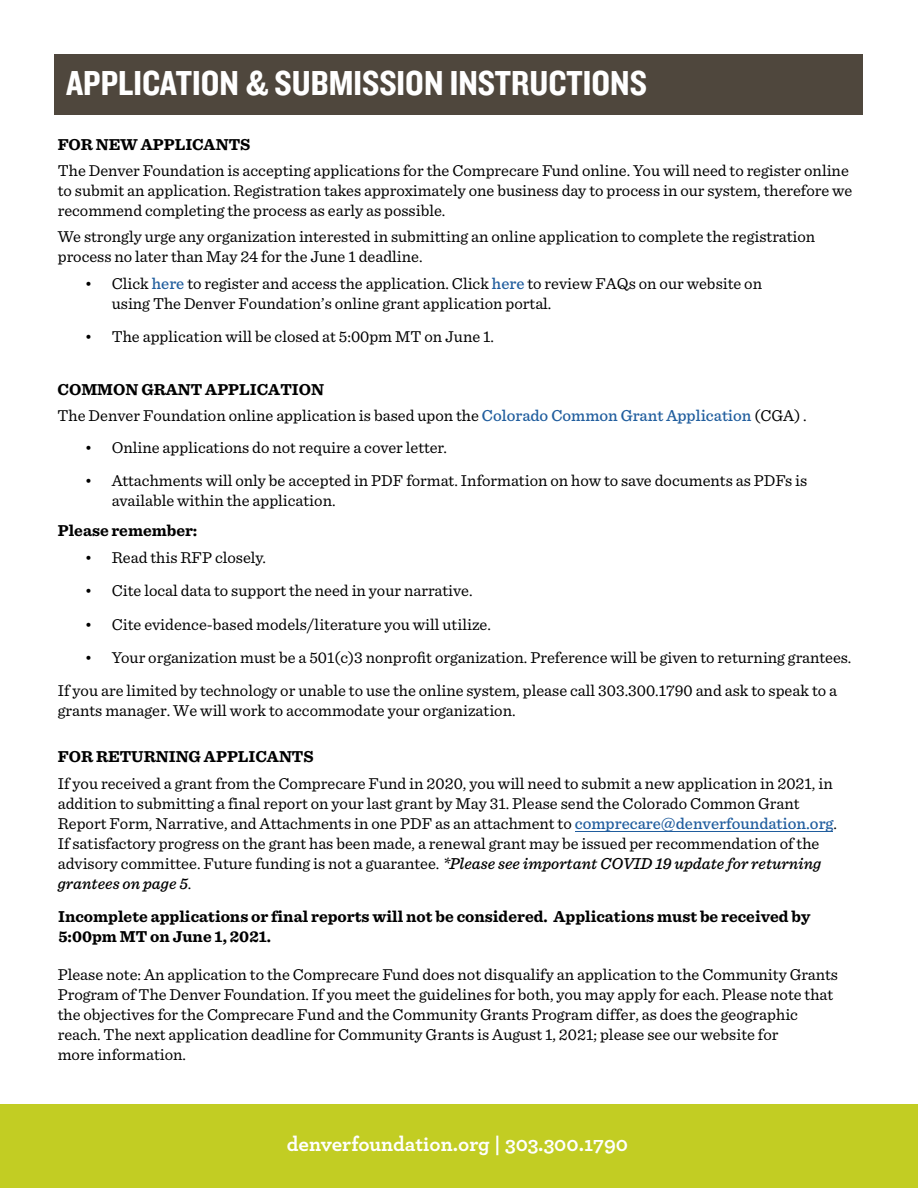
<style>
.page{position:relative;width:918px;height:1188px;background:#fff}
.page>*{position:absolute;margin:0;border:0;box-sizing:border-box;transform-origin:0 0}
.t1{font:36px "Knockout 50 Welterweight";color:#fff}
.t2{font:700 21px "Archer";color:#fff}
.t3{font:16.5px/19.8px "Sentinel";color:#000}
.t4{font:700 16.5px/19.8px "Sentinel";color:#000}
.s1{font-weight:500;color:#215e9e}
.s2{font-weight:500;color:#205d9e}
.s3{font-weight:700}
.s4{font-weight:500;font-style:italic}
</style>
<div class="page">
<hr style="left:575px;top:831px;width:258px;height:1px;background:#205d9e">
<div style="left:54px;top:54px;width:808px;height:60px;background:#4f473d"></div>
<div style="left:0;top:1105px;width:918px;height:83px;background:#c2cd23"></div>
<h1 class="t1" style="left:66px;top:60px;width:583px">APPLICATION &amp; SUBMISSION INSTRUCTIONS</h1>
<p class="t4" style="left:58px;top:133px;width:194px">FOR NEW APPLICANTS</p>
<p class="t3" style="left:58px;top:160px;width:796px">The Denver Foundation is accepting applications for the Comprecare Fund online. You will need to register online to submit an application. Registration takes approximately one business day to process in our system, therefore we recommend completing the process as early as possible.</p>
<p class="t3" style="left:58px;top:226px;width:759px">We strongly urge any organization interested in submitting an online application to complete the registration process no later than May 24 for the June 1 deadline.</p>
<p class="t3" style="left:112px;top:273px;width:652px;text-indent:-27px">• Click <span class="s1">here</span> to register and access the application. Click <span class="s2">here</span> to review FAQs on our website on using The Denver Foundation’s online grant application portal.</p>
<p class="t3" style="left:85px;top:325px;width:411px">• The application will be closed at 5:00pm MT on June 1.</p>
<p class="t3" style="left:58px;top:375px;width:751px;line-height:26.7px"><span class="s3">COMMON GRANT APPLICATION<br></span>The Denver Foundation online application is based upon the <span class="s1">Colorado Common Grant Application</span> (CGA) .</p>
<p class="t3" style="left:85px;top:437px;width:364px">• Online applications do not require a cover letter.</p>
<p class="t3" style="left:112px;top:470px;width:697px;text-indent:-27px">• Attachments will only be accepted in PDF format. Information on how to save documents as PDFs is available within the application.</p>
<p class="t4" style="left:58px;top:520px;width:141px">Please remember:</p>
<p class="t3" style="left:85px;top:547px;width:183px">• Read this RFP closely.</p>
<p class="t3" style="left:85px;top:580px;width:389px">• Cite local data to support the need in your narrative.</p>
<p class="t3" style="left:85px;top:613px;width:408px">• Cite evidence-based models/literature you will utilize.</p>
<p class="t3" style="left:58px;top:640px;width:795px;line-height:33.3px;text-indent:27px">• Your organization must be a 501(c)3 nonprofit organization. Preference will be given to returning grantees.<br>If you are limited by technology or unable to use the online system, please call 303.300.1790 and ask to speak to a</p>
<p class="t3" style="left:58px;top:700px;width:459px">grants manager. We will work to accommodate your organization.</p>
<p class="t4" style="left:58px;top:746px;width:257px">FOR RETURNING APPLICANTS</p>
<p class="t3" style="left:58px;top:773px;width:781px">If you received a grant from the Comprecare Fund in 2020, you will need to submit a new application in 2021, in addition to submitting a final report on your last grant by May 31. Please send the Colorado Common Grant Report Form, Narrative, and Attachments in one PDF as an attachment to <span class="s2">comprecare@denverfoundation.org</span>.<br>If satisfactory progress on the grant has been made, a renewal grant may be issued per recommendation of the advisory committee. Future funding is not a guarantee. <span class="s4">*Please see important COVID 19 update for returning grantees on page 5</span>.</p>
<p class="t4" style="left:58px;top:906px;width:754px">Incomplete applications or final reports will not be considered. Applications must be received by<br>5:00pm MT on June 1, 2021.</p>
<p class="t3" style="left:58px;top:964px;width:782px">Please note: An application to the Comprecare Fund does not disqualify an application to the Community Grants Program of The Denver Foundation. If you meet the guidelines for both, you may apply for each. Please note that the objectives for the Comprecare Fund and the Community Grants Program differ, as does the geographic reach. The next application deadline for Community Grants is August 1, 2021; please see our website for<br>more information.</p>
<p class="t2" style="left:287px;top:1127px;width:343px">denverfoundation.org | 303.300.1790</p>
</div>
